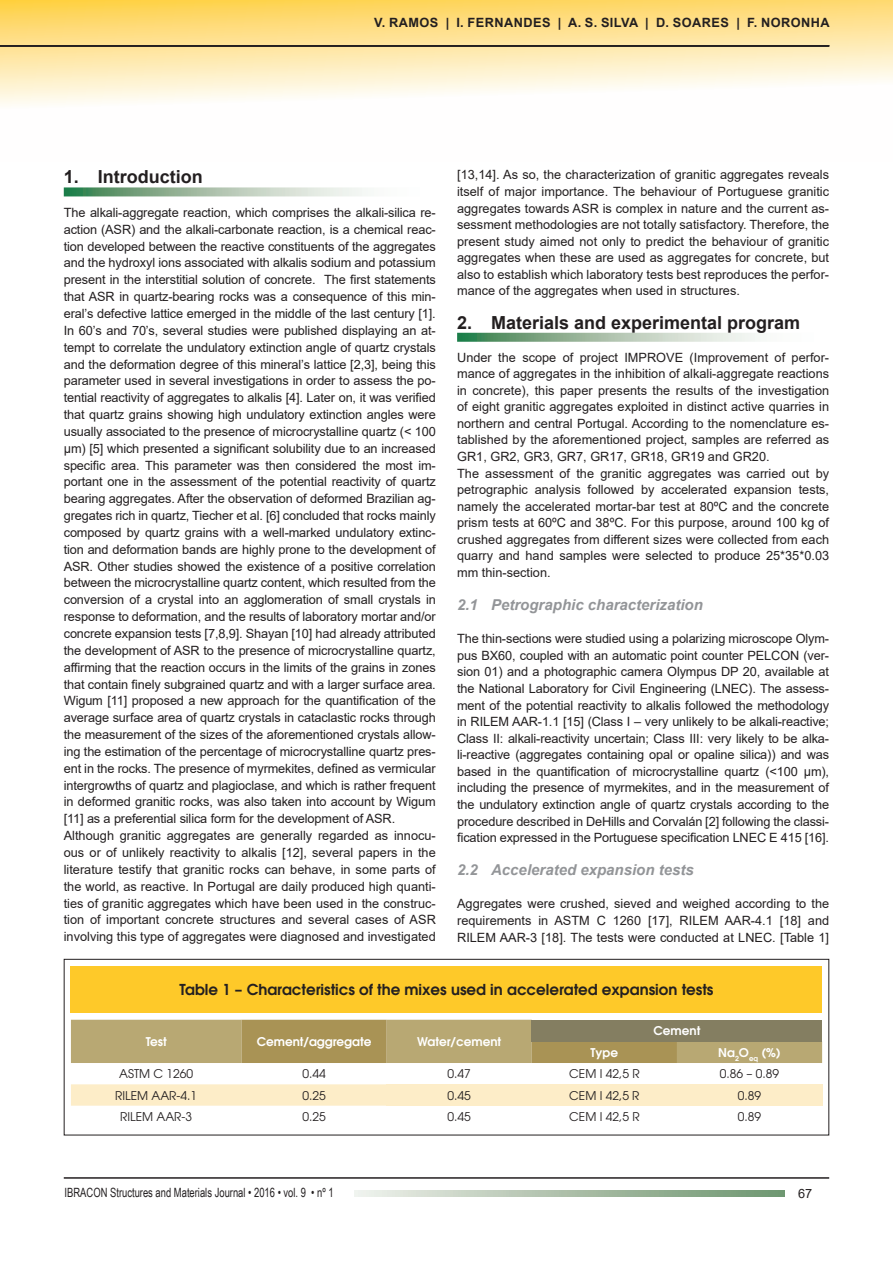
<style>
.page{position:relative;width:893px;height:1263px;background:#fff}
.page>*{position:absolute;margin:0;border:0;box-sizing:border-box;transform-origin:0 0}
.t1{font:700 18px "Arial";color:#231f20}
.t2{font:600 15px "Avant Garde";color:#231f20}
.t3{font:italic 700 15px "Arial";color:#939598}
.t4{font:12.75px/16.8px "Arial";letter-spacing:-.01em;color:#231f20;text-align:justify}
.t5{font:12.75px "Arial Narrow";color:#231f20;scale:.9 1}
.t6{font:700 12.75px "Arial";letter-spacing:.035em;color:#231f20}
.t7{font:12px "Avant Garde";color:#231f20}
.t8{font:600 12px "Avant Garde";color:#fff}
</style>
<div class="page">
<svg style="left:0;top:0;width:893px;height:105px"></svg>
<hr style="left:0;top:45px;width:829px;height:2px;background:#231f20">
<svg style="left:64px;top:187px;width:299px;height:9px;background:#a6c2ab"></svg>
<svg style="left:457px;top:333px;width:300px;height:9px;background:#a4c0a9"></svg>
<hr style="left:64px;top:1177px;width:765px;height:2px;background:#231f20">
<svg style="left:354px;top:1190px;width:431px;height:6px;background:#acc0aa"></svg>
<div style="left:64px;top:959px;width:765px;height:176px;border:1px solid #231f20"></div>
<div style="left:71px;top:966px;width:751px;height:47px;background:#fec929"></div>
<svg style="left:71px;top:1020px;width:751px;height:43px;background:#b2a068"></svg>
<div style="left:532px;top:1020px;width:290px;height:21px;background:#847e61"></div>
<svg style="left:71px;top:1084px;width:316px;height:22px;background:#fdedc9"></svg>
<div style="left:387px;top:1084px;width:145px;height:22px;background:#fdedc8"></div>
<div style="left:532px;top:1084px;width:145px;height:22px;background:#fdedc8"></div>
<div style="left:677px;top:1084px;width:145px;height:22px;background:#fdedc8"></div>
<p class="t6" style="left:374px;top:14px;width:457px">V. RAMOS | I. FERNANDES | A. S. SILVA | D. SOARES | F. NORONHA</p>
<h1 class="t1" style="left:64px;top:164px;width:141px">1. Introduction</h1>
<p class="t4" style="left:64px;top:204px;width:374px;text-align:left">The alkali-aggregate reaction, which comprises the alkali-silica re&shy;action (ASR) and the alkali-carbonate reaction, is a chemical reac&shy;tion developed between the reactive constituents of the aggregates and the hydroxyl ions associated with alkalis sodium and potassium present in the interstitial solution of concrete. The first statements that ASR in quartz-bearing rocks was a consequence of this min&shy;eral’s defective lattice emerged in the middle of the last century [1].<br>In 60’s and 70’s, several studies were published displaying an at&shy;tempt to correlate the undulatory extinction angle of quartz crystals and the deformation degree of this mineral’s lattice [2,3], being this parameter used in several investigations in order to assess the po&shy;tential reactivity of aggregates to alkalis [4]. Later on, it was verified that quartz grains showing high undulatory extinction angles were usually associated to the presence of microcrystalline quartz (&lt; 100 µm) [5] which presented a significant solubility due to an increased specific area. This parameter was then considered the most im&shy;portant one in the assessment of the potential reactivity of quartz bearing aggregates. After the observation of deformed Brazilian ag&shy;gregates rich in quartz, Tiecher et al. [6] concluded that rocks mainly composed by quartz grains with a well-marked undulatory extinc&shy;tion and deformation bands are highly prone to the development of ASR. Other studies showed the existence of a positive correlation between the microcrystalline quartz content, which resulted from the conversion of a crystal into an agglomeration of small crystals in response to deformation, and the results of laboratory mortar and/or concrete expansion tests [7,8,9]. Shayan [10] had already attributed the development of ASR to the presence of microcrystalline quartz, affirming that the reaction occurs in the limits of the grains in zones that contain finely subgrained quartz and with a larger surface area.<br>Wigum [11] proposed a new approach for the quantification of the average surface area of quartz crystals in cataclastic rocks through the measurement of the sizes of the aforementioned crystals allow&shy;ing the estimation of the percentage of microcrystalline quartz pres&shy;ent in the rocks. The presence of myrmekites, defined as vermicular intergrowths of quartz and plagioclase, and which is rather frequent in deformed granitic rocks, was also taken into account by Wigum [11] as a preferential silica form for the development of ASR.<br>Although granitic aggregates are generally regarded as innocu&shy;ous or of unlikely reactivity to alkalis [12], several papers in the literature testify that granitic rocks can behave, in some parts of the world, as reactive. In Portugal are daily produced high quanti&shy;ties of granitic aggregates which have been used in the construc&shy;tion of important concrete structures and several cases of ASR involving this type of aggregates were diagnosed and investigated</p>
<p class="t4" style="left:457px;top:167px;width:374px">[13,14]. As so, the characterization of granitic aggregates reveals itself of major importance. The behaviour of Portuguese granitic aggregates towards ASR is complex in nature and the current as&shy;sessment methodologies are not totally satisfactory. Therefore, the present study aimed not only to predict the behaviour of granitic aggregates when these are used as aggregates for concrete, but also to establish which laboratory tests best reproduces the perfor&shy;mance of the aggregates when used in structures.</p>
<h1 class="t1" style="left:457px;top:309px;width:345px">2. Materials and experimental program</h1>
<p class="t4" style="left:457px;top:349px;width:374px;text-align:left">Under the scope of project IMPROVE (Improvement of perfor&shy;mance of aggregates in the inhibition of alkali-aggregate reactions in concrete), this paper presents the results of the investigation of eight granitic aggregates exploited in distinct active quarries in northern and central Portugal. According to the nomenclature es&shy;tablished by the aforementioned project, samples are referred as GR1, GR2, GR3, GR7, GR17, GR18, GR19 and GR20.<br>The assessment of the granitic aggregates was carried out by petrographic analysis followed by accelerated expansion tests, namely the accelerated mortar-bar test at 80ºC and the concrete prism tests at 60ºC and 38ºC. For this purpose, around 100 kg of crushed aggregates from different sizes were collected from each quarry and hand samples were selected to produce 25*35*0.03 mm thin-section.</p>
<p class="t3" style="left:457px;top:595px;width:247px">2.1 Petrographic characterization</p>
<p class="t4" style="left:457px;top:630px;width:374px">The thin-sections were studied using a polarizing microscope Olym&shy;pus BX60, coupled with an automatic point counter PELCON (ver&shy;sion 01) and a photographic camera Olympus DP 20, available at the National Laboratory for Civil Engineering (LNEC). The assess&shy;ment of the potential reactivity to alkalis followed the methodology in RILEM AAR-1.1 [15] (Class I – very unlikely to be alkali-reactive; Class II: alkali-reactivity uncertain; Class III: very likely to be alka&shy;li-reactive (aggregates containing opal or opaline silica)) and was based in the quantification of microcrystalline quartz (&lt;100 µm), including the presence of myrmekites, and in the measurement of the undulatory extinction angle of quartz crystals according to the procedure described in DeHills and Corvalán [2] following the classi&shy;fication expressed in the Portuguese specification LNEC E 415 [16].</p>
<p class="t3" style="left:457px;top:860px;width:238px">2.2 Accelerated expansion tests</p>
<p class="t4" style="left:457px;top:895px;width:374px">Aggregates were crushed, sieved and weighed according to the requirements in ASTM C 1260 [17], RILEM AAR-4.1 [18] and RILEM AAR-3 [18]. The tests were conducted at LNEC. [Table 1]</p>
<p class="t2" style="left:179px;top:979px;width:535px">Table 1 – Characteristics of the mixes used in accelerated expansion tests</p>
<p class="t8" style="left:146px;top:1034px;width:22px">Test</p>
<p class="t8" style="left:257px;top:1034px;width:116px">Cement/aggregate</p>
<p class="t8" style="left:417px;top:1034px;width:85px">Water/cement</p>
<p class="t8" style="left:654px;top:1023px;width:48px">Cement</p>
<p class="t8" style="left:591px;top:1045px;width:29px">Type</p>
<p class="t8" style="left:718px;top:1045px;width:64px">Na<sub>2</sub>O<sub>eq</sub> (%)</p>
<p class="t7" style="left:119px;top:1067px;width:75px">ASTM C 1260</p>
<p class="t7" style="left:302px;top:1067px;width:25px">0.44</p>
<p class="t7" style="left:448px;top:1067px;width:25px">0.47</p>
<p class="t7" style="left:569px;top:1067px;width:72px">CEM I 42,5 R</p>
<p class="t7" style="left:720px;top:1067px;width:61px">0.86 – 0.89</p>
<p class="t7" style="left:115px;top:1088px;width:83px">RILEM AAR-4.1</p>
<p class="t7" style="left:302px;top:1088px;width:25px">0.25</p>
<p class="t7" style="left:448px;top:1088px;width:25px">0.45</p>
<p class="t7" style="left:569px;top:1088px;width:72px">CEM I 42,5 R</p>
<p class="t7" style="left:738px;top:1088px;width:25px">0.89</p>
<p class="t7" style="left:120px;top:1109px;width:73px">RILEM AAR-3</p>
<p class="t7" style="left:302px;top:1109px;width:25px">0.25</p>
<p class="t7" style="left:448px;top:1109px;width:25px">0.45</p>
<p class="t7" style="left:569px;top:1109px;width:72px">CEM I 42,5 R</p>
<p class="t7" style="left:738px;top:1109px;width:25px">0.89</p>
<p class="t5" style="left:65px;top:1183px;width:300px">IBRACON Structures and Materials Journal • 2016 • vol. 9 • nº 1</p>
<p class="t4" style="left:798px;top:1185px;width:16px">67</p>
</div>
